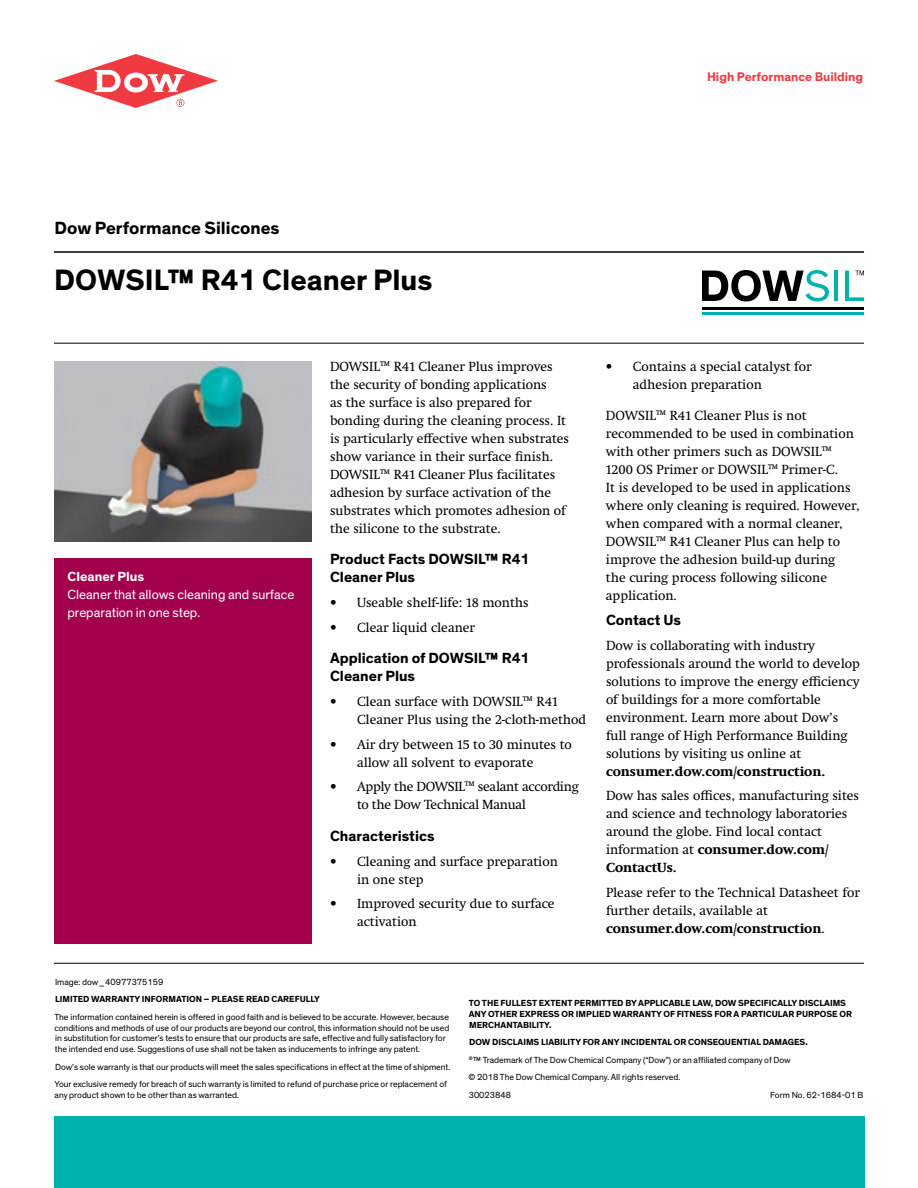
<style>
.page{position:relative;width:918px;height:1188px;background:#fff}
.page>*{position:absolute;margin:0;border:0;box-sizing:border-box;transform-origin:0 0}
.t1{font:700 30px "Dow Corporate";color:#000}
.t2{font:700 18px "Dow Corporate";color:#000}
.t3{font:700 15px/18px "Dow Corporate";color:#000}
.t4{font:13.5px/18px "Swift Neue LT Pro";color:#000}
.t5{font:13.5px/18px "Dow Corporate";color:#fff}
.t6{font:13.5px/18px "Swift Neue LT Pro";letter-spacing:-.02em;color:#000}
.t7{font:700 13.5px "Swift Neue LT Pro";color:#000}
.t8{font:700 13.5px "Dow Corporate";color:#fff}
.t9{font:700 12.75px "Dow Corporate";color:#ef3a42}
.t10{font:9px/17.5px "Dow Corporate";color:#000}
.t11{font:700 9px/10.8px "Dow Corporate";color:#000}
.s1{font-weight:700}
</style>
<div class="page">
<div style="left:54px;top:1116px;width:810px;height:72px;background:#00b2ad"></div>
<hr style="left:54px;top:343px;width:810px;height:1px;background:#000">
<hr style="left:54px;top:251px;width:810px;height:2px;background:#000">
<img style="left:54px;top:361px;width:258px;height:180px">
<svg style="left:54px;top:54px;width:164px;height:54px"></svg>
<div style="left:54px;top:558px;width:258px;height:386px;background:#a2004d"></div>
<svg style="left:702px;top:270px;width:127px;height:31px"></svg>
<hr style="left:834px;top:271px;width:4px;height:30px;background:#00b2ad">
<svg style="left:845px;top:271px;width:19px;height:30px"></svg>
<hr style="left:702px;top:307px;width:162px;height:3px;background:#000">
<hr style="left:702px;top:312px;width:162px;height:3px;background:#00b2ad">
<hr style="left:54px;top:963px;width:810px;height:1px;background:#000">
<p class="t9" style="left:707px;top:69px;width:158px">High Performance Building</p>
<h2 class="t2" style="left:54px;top:217px;width:227px">Dow Performance Silicones</h2>
<h1 class="t1" style="left:54px;top:262px;width:380px">DOWSIL™ R41 Cleaner Plus</h1>
<p class="t8" style="left:68px;top:568px;width:78px">Cleaner Plus</p>
<p class="t5" style="left:68px;top:585px;width:228px">Cleaner that allows cleaning and surface preparation in one step.</p>
<p class="t4" style="left:330px;top:357px;width:241px">DOWSIL™ R41 Cleaner Plus improves the security of bonding applications<br>as the surface is also prepared for bonding during the cleaning process. It is particularly effective when substrates show variance in their surface finish.<br>DOWSIL™ R41 Cleaner Plus facilitates adhesion by surface activation of the substrates which promotes adhesion of the silicone to the substrate.</p>
<p class="t3" style="left:330px;top:550px;width:201px">Product Facts DOWSIL™ R41<br>Cleaner Plus</p>
<p class="t4" style="left:330px;top:593px;width:200px">• Useable shelf-life: 18 months</p>
<p class="t4" style="left:330px;top:618px;width:147px">• Clear liquid cleaner</p>
<p class="t3" style="left:330px;top:649px;width:201px">Application of DOWSIL™ R41<br>Cleaner Plus</p>
<p class="t4" style="left:357px;top:692px;width:231px;text-indent:-27px">• Clean surface with DOWSIL™ R41<br>Cleaner Plus using the 2-cloth-method</p>
<p class="t4" style="left:357px;top:735px;width:216px;text-indent:-27px">• Air dry between 15 to 30 minutes to allow all solvent to evaporate</p>
<p class="t6" style="left:357px;top:778px;width:223px;text-indent:-27px">• Apply the DOWSIL™ sealant according to the Dow Technical Manual</p>
<p class="t3" style="left:330px;top:827px;width:106px">Characteristics</p>
<p class="t4" style="left:357px;top:852px;width:202px;text-indent:-27px">• Cleaning and surface preparation in one step</p>
<p class="t4" style="left:357px;top:895px;width:199px;text-indent:-27px">• Improved security due to surface activation</p>
<p class="t4" style="left:633px;top:357px;width:180px;text-indent:-27px">• Contains a special catalyst for adhesion preparation</p>
<p class="t4" style="left:606px;top:406px;width:255px">DOWSIL™ R41 Cleaner Plus is not recommended to be used in combination with other primers such as DOWSIL™ 1200 OS Primer or DOWSIL™ Primer-C.<br>It is developed to be used in applications where only cleaning is required. However, when compared with a normal cleaner, DOWSIL™ R41 Cleaner Plus can help to improve the adhesion build-up during<br>the curing process following silicone application.</p>
<p class="t3" style="left:606px;top:611px;width:77px">Contact Us</p>
<p class="t4" style="left:606px;top:636px;width:255px">Dow is collaborating with industry professionals around the world to develop solutions to improve the energy efficiency of buildings for a more comfortable environment. Learn more about Dow’s full range of High Performance Building solutions by visiting us online at</p>
<p class="t7" style="left:606px;top:763px;width:221px">consumer.dow.com/construction.</p>
<p class="t4" style="left:606px;top:787px;width:255px">Dow has sales offices, manufacturing sites and science and technology laboratories around the globe. Find local contact information at <span class="s1">consumer.dow.com/ ContactUs.</span></p>
<p class="t4" style="left:606px;top:883px;width:255px">Please refer to the Technical Datasheet for further details, available at <span class="s1">consumer.dow.com/construction</span>.</p>
<p class="t10" style="left:55px;top:973px;width:110px">Image: dow_40977375159</p>
<p class="t11" style="left:55px;top:994px;width:266px">LIMITED WARRANTY INFORMATION – PLEASE READ CAREFULLY</p>
<p class="t10" style="left:54px;top:1012px;width:396px;line-height:10.8px">The information contained herein is offered in good faith and is believed to be accurate. However, because conditions and methods of use of our products are beyond our control, this information should not be used in substitution for customer’s tests to ensure that our products are safe, effective and fully satisfactory for the intended end use. Suggestions of use shall not be taken as inducements to infringe any patent.</p>
<p class="t10" style="left:55px;top:1058px;width:397px">Dow’s sole warranty is that our products will meet the sales specifications in effect at the time of shipment.<br>Your exclusive remedy for breach of such warranty is limited to refund of purchase price or replacement of</p>
<p class="t10" style="left:55px;top:1086px;width:186px">any product shown to be other than as warranted.</p>
<p class="t11" style="left:469px;top:998px;width:385px">TO THE FULLEST EXTENT PERMITTED BY APPLICABLE LAW, DOW SPECIFICALLY DISCLAIMS<br>ANY OTHER EXPRESS OR IMPLIED WARRANTY OF FITNESS FOR A PARTICULAR PURPOSE OR<br>MERCHANTABILITY.</p>
<p class="t10" style="left:468px;top:1034px;width:341px"><span class="s1">DOW DISCLAIMS LIABILITY FOR ANY INCIDENTAL OR CONSEQUENTIAL DAMAGES. </span><sup>®</sup>™ Trademark of The Dow Chemical Company (“Dow”) or an affiliated company of Dow<br>© 2018 The Dow Chemical Company. All rights reserved.<br>30023848</p>
<p class="t10" style="left:770px;top:1086px;width:95px">Form No. 62-1684-01 B</p>
</div>
